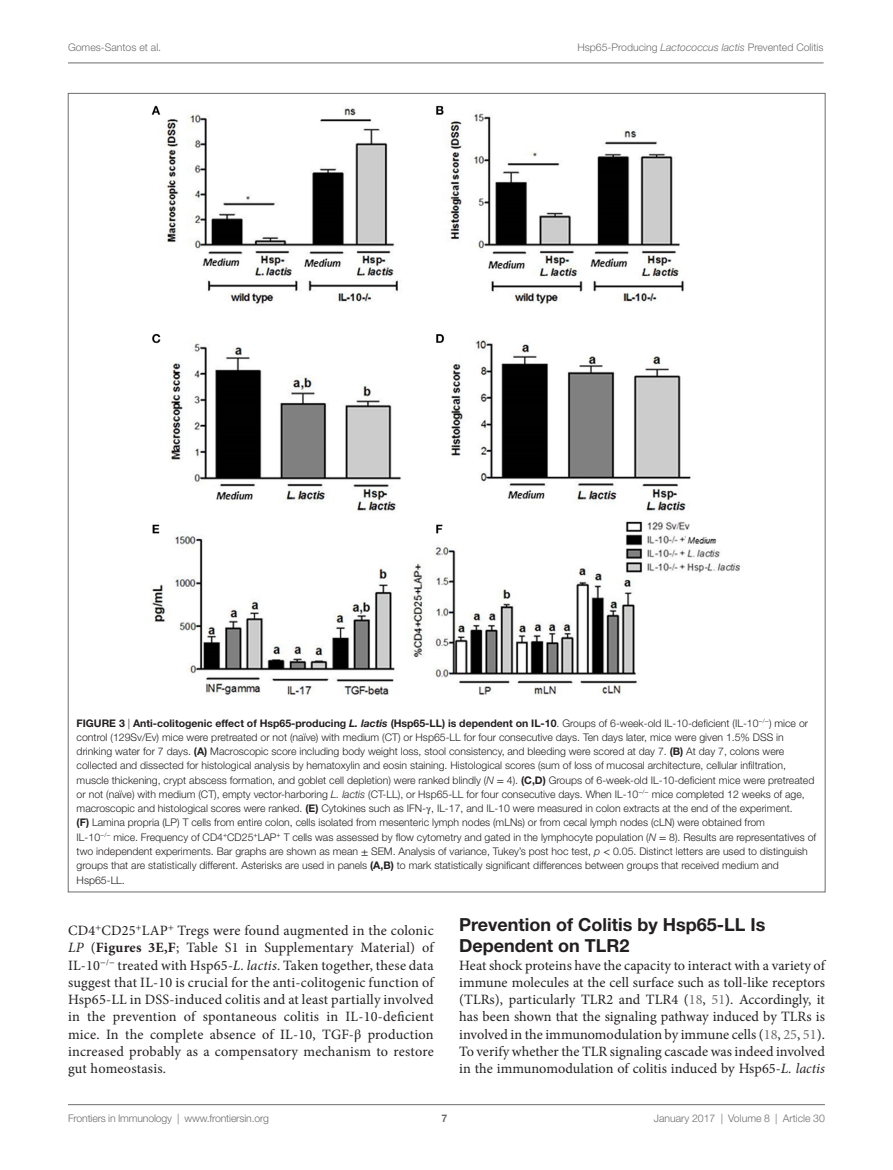
<style>
.page{position:relative;width:893px;height:1170px;background:#fff}
.page>*{position:absolute;margin:0;border:0;box-sizing:border-box;transform-origin:0 0}
.t1{font:700 18px/21px "Helvetica Neue LT Std";color:#231f20}
.t2{font:14.25px/17.2px "Minion Pro";letter-spacing:.005em;color:#231f20;text-align:justify}
.t3{font:300 10.5px/14.2px "Helvetica Neue LT Std";color:#231f20}
.t4{font:300 10.5px "Helvetica Neue LT Std";color:#6c6d70}
.t5{font:700 10.5px "Helvetica Neue LT Std";color:#6c6d70}
.s1{font-style:italic}
.s2{font-weight:700}
.s3{font-weight:700;font-style:italic}
.s4{font-family:"STIX General";font-weight:400}
.s5{font-family:"STIX General"}
.s6{color:#6c6d70}
</style>
<div class="page">
<img style="left:151px;top:105px;width:590px;height:590px">
<hr style="left:68px;top:1104px;width:757px;height:1px;background:#6c6d70">
<hr style="left:68px;top:63px;width:755px;height:1px;background:#6c6d70">
<p class="t4" style="left:68px;top:41px;width:95px">Gomes-Santos et al.</p>
<p class="t4" style="left:577px;top:41px;width:248px">Hsp65-Producing <span class="s1">Lactococcus lactis</span> Prevented Colitis</p>
<p class="t3" style="left:77px;top:715px;width:741px"><span class="s2">Figure 3</span> | <span class="s2">Anti-colitogenic effect of Hsp65-producing</span> <span class="s3">L. lactis</span> <span class="s2">(Hsp65-LL) is dependent on IL-10</span>. Groups of 6-week-old IL-10-deficient (IL-10<sup>−</sup><sup>/</sup><sup>−</sup>) mice or control (129Sv/Ev) mice were pretreated or not (naïve) with medium (CT) or Hsp65-LL for four consecutive days. Ten days later, mice were given 1.5% DSS in drinking water for 7 days. <span class="s2">(A)</span> Macroscopic score including body weight loss, stool consistency, and bleeding were scored at day 7. <span class="s2">(B)</span> At day 7, colons were collected and dissected for histological analysis by hematoxylin and eosin staining. Histological scores (sum of loss of mucosal architecture, cellular infiltration, muscle thickening, crypt abscess formation, and goblet cell depletion) were ranked blindly (<span class="s1">N</span> <span class="s4">=</span> 4). <span class="s2">(C,D)</span> Groups of 6-week-old IL-10-deficient mice were pretreated or not (naïve) with medium (CT), empty vector-harboring <span class="s1">L. lactis</span> (CT-LL), or Hsp65-LL for four consecutive days. When IL-10<sup>−</sup><sup>/</sup><sup>−</sup> mice completed 12 weeks of age, macroscopic and histological scores were ranked. <span class="s2">(E)</span> Cytokines such as IFN-<span class="s4">γ</span>, IL-17, and IL-10 were measured in colon extracts at the end of the experiment.<br><span class="s2">(F)</span> Lamina propria (LP) T cells from entire colon, cells isolated from mesenteric lymph nodes (mLNs) or from cecal lymph nodes (cLN) were obtained from<br>IL-10<sup>−</sup><sup>/</sup><sup>−</sup> mice. Frequency of CD4<sup>+</sup>CD25<sup>+</sup>LAP<sup>+</sup> T cells was assessed by flow cytometry and gated in the lymphocyte population (<span class="s1">N</span> <span class="s4">=</span> 8). Results are representatives of two independent experiments. Bar graphs are shown as mean <span class="s4">±</span> SEM. Analysis of variance, Tukey’s post hoc test, <span class="s1">p</span> <span class="s4">&lt;</span> 0.05. Distinct letters are used to distinguish groups that are statistically different. Asterisks are used in panels <span class="s2">(A,B)</span> to mark statistically significant differences between groups that received medium and Hsp65-LL.</p>
<p class="t2" style="left:68px;top:921px;width:367px">CD4<sup>+</sup>CD25<sup>+</sup>LAP<sup>+</sup> Tregs were found augmented in the colonic <span class="s1">LP</span> (<span class="s2">Figures 3E,F</span>; Table S1 in Supplementary Material) of IL-10<sup>−</sup><sup>/</sup><sup>−</sup> treated with Hsp65<span class="s1">-L. lactis</span>. Taken together, these data suggest that IL-10 is crucial for the anti-colitogenic function of Hsp65-LL in DSS-induced colitis and at least partially involved in the prevention of spontaneous colitis in IL-10-deficient mice. In the complete absence of IL-10, TGF-<span class="s5">β</span> production increased probably as a compensatory mechanism to restore gut homeostasis.</p>
<h1 class="t1" style="left:459px;top:913px;width:308px">Prevention of Colitis by Hsp65-LL Is<br>Dependent on TLR2</h1>
<p class="t2" style="left:459px;top:956px;width:367px">Heat shock proteins have the capacity to interact with a variety of immune molecules at the cell surface such as toll-like receptors (TLRs), particularly TLR2 and TLR4 (<span class="s6">18</span>, <span class="s6">51</span>). Accordingly, it has been shown that the signaling pathway induced by TLRs is involved in the immunomodulation by immune cells (<span class="s6">18</span>, <span class="s6">25</span>, <span class="s6">51</span>).<br>To verify whether the TLR signaling cascade was indeed involved in the immunomodulation of colitis induced by Hsp65-<span class="s1">L. lactis</span></p>
<p class="t4" style="left:68px;top:1111px;width:203px">Frontiers in Immunology | www.frontiersin.org</p>
<p class="t4" style="left:654px;top:1111px;width:173px">January 2017 | Volume 8 | Article 30</p>
<p class="t5" style="left:441px;top:1111px;width:7px">7</p>
</div>
